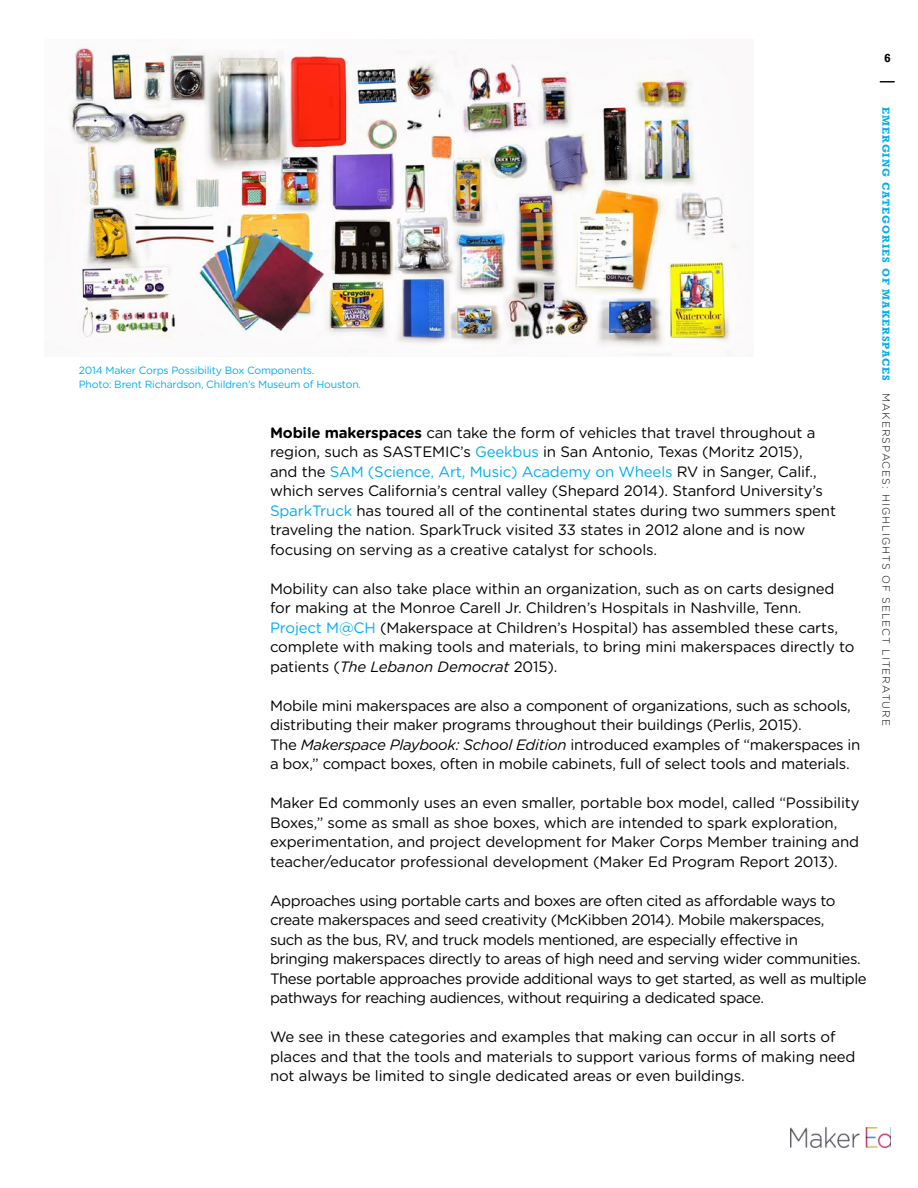
<style>
.page{position:relative;width:918px;height:1188px;background:#fff}
.page>*{position:absolute;margin:0;border:0;box-sizing:border-box;transform-origin:0 0}
.t1{font:15px/19.5px "Gotham Rounded";letter-spacing:-.01em;color:#000}
.t2{font:15px/19.5px "Gotham Rounded";letter-spacing:-.03em;color:#000}
.t3{font:700 12px "Rockwell";color:#000}
.t4{font:10.5px/13.5px "Gotham Rounded";letter-spacing:-.02em;color:#00aeef}
.t5{font:300 10.5px "Gotham Rounded";letter-spacing:.1em;color:#0e0c0b}
.s1{font-weight:700}
.s2{color:#00aeef}
.s3{font-style:italic}
.s4{font-family:"Rockwell";font-weight:700;color:#00aeef}
</style>
<div class="page">
<svg style="left:880px;top:81px;width:14px;height:1px"></svg>
<svg style="left:791px;top:1147px;width:100px;height:1px"></svg>
<img style="left:791px;top:1128px;width:100px;height:19px">
<img style="left:69px;top:47px;width:671px;height:309px">
<p class="t3" style="left:884px;top:51px;width:8px">6</p>
<p class="t4" style="left:79px;top:363px;width:284px">2014 Maker Corps Possibility Box Components.<br>Photo: Brent Richardson, Children’s Museum of Houston.</p>
<p class="t1" style="left:270px;top:422px;width:568px"><span class="s1">Mobile makerspaces</span> can take the form of vehicles that travel throughout a region, such as SASTEMIC’s <span class="s2">Geekbus</span> in San Antonio, Texas (Moritz 2015),<br>and the <span class="s2">SAM (Science, Art, Music) Academy on Wheels</span> RV in Sanger, Calif., which serves California’s central valley (Shepard 2014). Stanford University’s <span class="s2">SparkTruck</span> has toured all of the continental states during two summers spent traveling the nation. SparkTruck visited 33 states in 2012 alone and is now focusing on serving as a creative catalyst for schools.</p>
<p class="t1" style="left:270px;top:578px;width:586px">Mobility can also take place within an organization, such as on carts designed for making at the Monroe Carell Jr. Children’s Hospitals in Nashville, Tenn.<br><span class="s2">Project M@CH</span> (Makerspace at Children’s Hospital) has assembled these carts, complete with making tools and materials, to bring mini makerspaces directly to patients (<span class="s3">The Lebanon Democrat</span> 2015).</p>
<p class="t1" style="left:270px;top:695px;width:592px">Mobile mini makerspaces are also a component of organizations, such as schools, distributing their maker programs throughout their buildings (Perlis, 2015).<br>The <span class="s3">Makerspace Playbook: School Edition</span> introduced examples of “makerspaces in a box,” compact boxes, often in mobile cabinets, full of select tools and materials.</p>
<p class="t1" style="left:270px;top:792px;width:591px">Maker Ed commonly uses an even smaller, portable box model, called “Possibility Boxes,” some as small as shoe boxes, which are intended to spark exploration, experimentation, and project development for Maker Corps Member training and teacher/educator professional development (Maker Ed Program Report 2013).</p>
<p class="t2" style="left:270px;top:890px;width:598px">Approaches using portable carts and boxes are often cited as affordable ways to create makerspaces and seed creativity (McKibben 2014). Mobile makerspaces,<br>such as the bus, RV, and truck models mentioned, are especially effective in<br>bringing makerspaces directly to areas of high need and serving wider communities.<br>These portable approaches provide additional ways to get started, as well as multiple pathways for reaching audiences, without requiring a dedicated space.</p>
<p class="t1" style="left:270px;top:1026px;width:587px">We see in these categories and examples that making can occur in all sorts of places and that the tools and materials to support various forms of making need not always be limited to single dedicated areas or even buildings.</p>
<p class="t5" style="left:893px;top:107px;width:621px;rotate:90deg"><span class="s4">Emerging Categories of Makerspaces</span> Makerspaces: High ligh ts of Select Literature</p>
</div>
